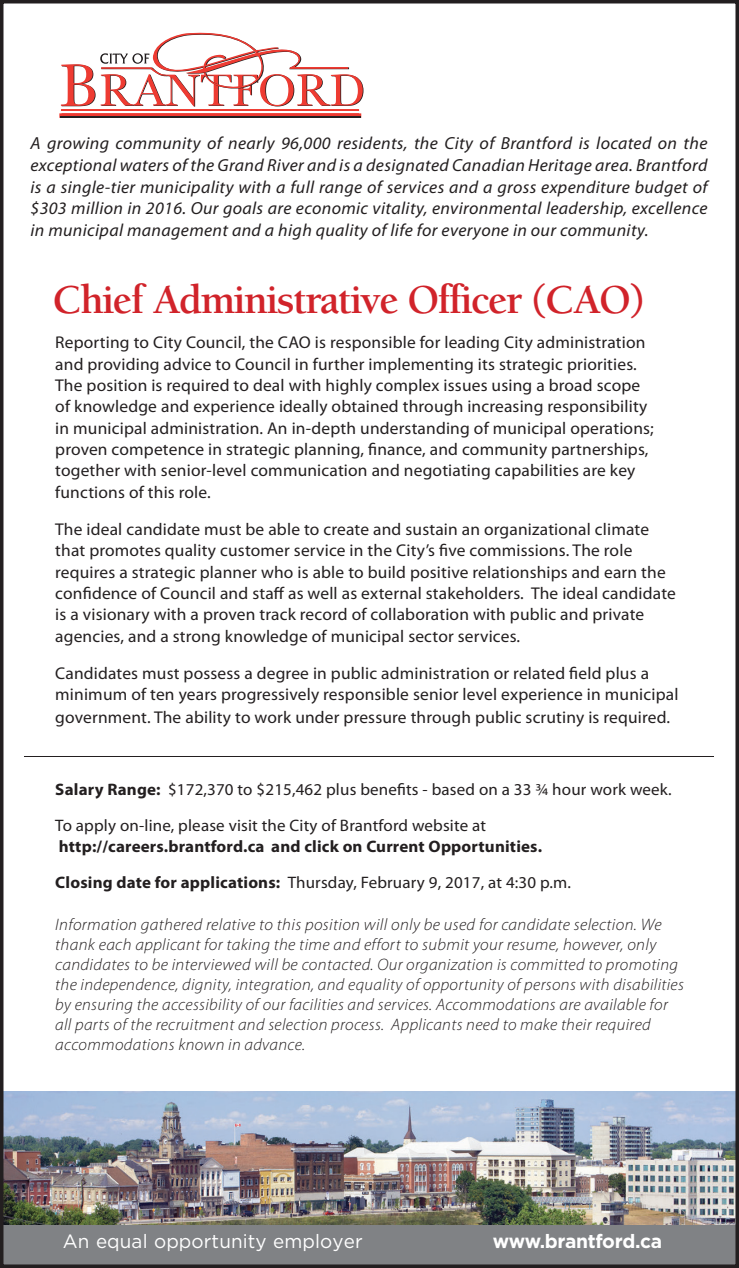
<style>
.page{position:relative;width:739px;height:1268px;background:#fff}
.page>*{position:absolute;margin:0;border:0;box-sizing:border-box;transform-origin:0 0}
.t1{font:700 42px "Berkeley";letter-spacing:-.04em;color:#d1232a}
.cd_title{font:19.25px "Gotham";letter-spacing:.005em;color:#fff}
.cd_title-2{font:700 19.25px "Gotham";letter-spacing:-.02em;color:#fff}
.t2{font:italic 17.5px/21.9px "Myriad Pro";letter-spacing:.02em;color:#231f20;text-align:justify}
.t3{font:17.15px/21.3px "Myriad Pro";letter-spacing:.01em;color:#231f20}
.t4{font:italic 300 16.62px/20.1px "Myriad Pro";letter-spacing:.02em;color:#231f20}
.t5{font:16.62px "Myriad Pro";letter-spacing:.01em;color:#231f20}
.t6{font:700 16.62px/21px "Myriad Pro";letter-spacing:.01em;color:#231f20}
.s1{font-weight:700}
.s2{font-weight:400}
</style>
<div class="page">
<img style="left:5px;top:1091px;width:728px;height:134px">
<hr style="left:24px;top:756px;width:689px;height:1px;background:#231f20">
<div style="left:3px;top:1225px;width:735px;height:42px;background:#808285"></div>
<hr style="left:61px;top:109px;width:298px;height:2px;background:#ee3b32">
<div style="left:59px;top:113px;width:302px;height:5px;border:4px solid #ee3b32"></div>
<hr style="left:61px;top:117px;width:300px;height:1px;background:#231f20">
<svg style="left:61px;top:33px;width:302px;height:74px"></svg>
<div style="left:0;top:0;width:738px;height:1267px;border:4px solid #231f20"></div>
<p class="t2" style="left:31px;top:132px;width:678px">A growing community of nearly 96,000 residents, the City of Brantford is located on the exceptional waters of the Grand River and is a designated Canadian Heritage area. Brantford is a single-tier municipality with a full range of services and a gross expenditure budget of $303 million in 2016. Our goals are economic vitality, environmental leadership, excellence in municipal management and a high quality of life for everyone in our community.</p>
<p class="t1" style="left:52px;top:278px;width:593px">Chief Administrative Officer (CAO)</p>
<p class="t3" style="left:55px;top:332px;width:600px">Reporting to City Council, the CAO is responsible for leading City administration and providing advice to Council in further implementing its strategic priorities.<br>The position is required to deal with highly complex issues using a broad scope of knowledge and experience ideally obtained through increasing responsibility in municipal administration. An in-depth understanding of municipal operations; proven competence in strategic planning, finance, and community partnerships, together with senior-level communication and negotiating capabilities are key functions of this role.</p>
<p class="t3" style="left:55px;top:519px;width:622px">The ideal candidate must be able to create and sustain an organizational climate that promotes quality customer service in the City’s five commissions. The role requires a strategic planner who is able to build positive relationships and earn the confidence of Council and staff as well as external stakeholders. The ideal candidate is a visionary with a proven track record of collaboration with public and private agencies, and a strong knowledge of municipal sector services.</p>
<p class="t3" style="left:55px;top:662px;width:624px;line-height:22.1px">Candidates must possess a degree in public administration or related field plus a minimum of ten years progressively responsible senior level experience in municipal government. The ability to work under pressure through public scrutiny is required.</p>
<p class="t5" style="left:55px;top:780px;width:617px"><span class="s1">Salary Range:</span> $172,370 to $215,462 plus benefits - based on a 33 ¾ hour work week.</p>
<p class="t6" style="left:55px;top:814px;width:488px"><span class="s2">To apply on-line, please visit the City of Brantford website at </span>http://careers.brantford.ca and click on Current Opportunities.</p>
<p class="t5" style="left:55px;top:872px;width:517px"><span class="s1">Closing date for applications:</span> Thursday, February 9, 2017, at 4:30 p.m.</p>
<p class="t4" style="left:55px;top:914px;width:630px">Information gathered relative to this position will only be used for candidate selection. We thank each applicant for taking the time and effort to submit your resume, however, only candidates to be interviewed will be contacted. Our organization is committed to promoting the independence, dignity, integration, and equality of opportunity of persons with disabilities by ensuring the accessibility of our facilities and services. Accommodations are available for all parts of the recruitment and selection process. Applicants need to make their required accommodations known in advance.</p>
<p class="cd_title" style="left:63px;top:1229px;width:301px">An equal opportunity employer</p>
<p class="cd_title-2" style="left:492px;top:1228px;width:171px">www.brantford.ca</p>
</div>
